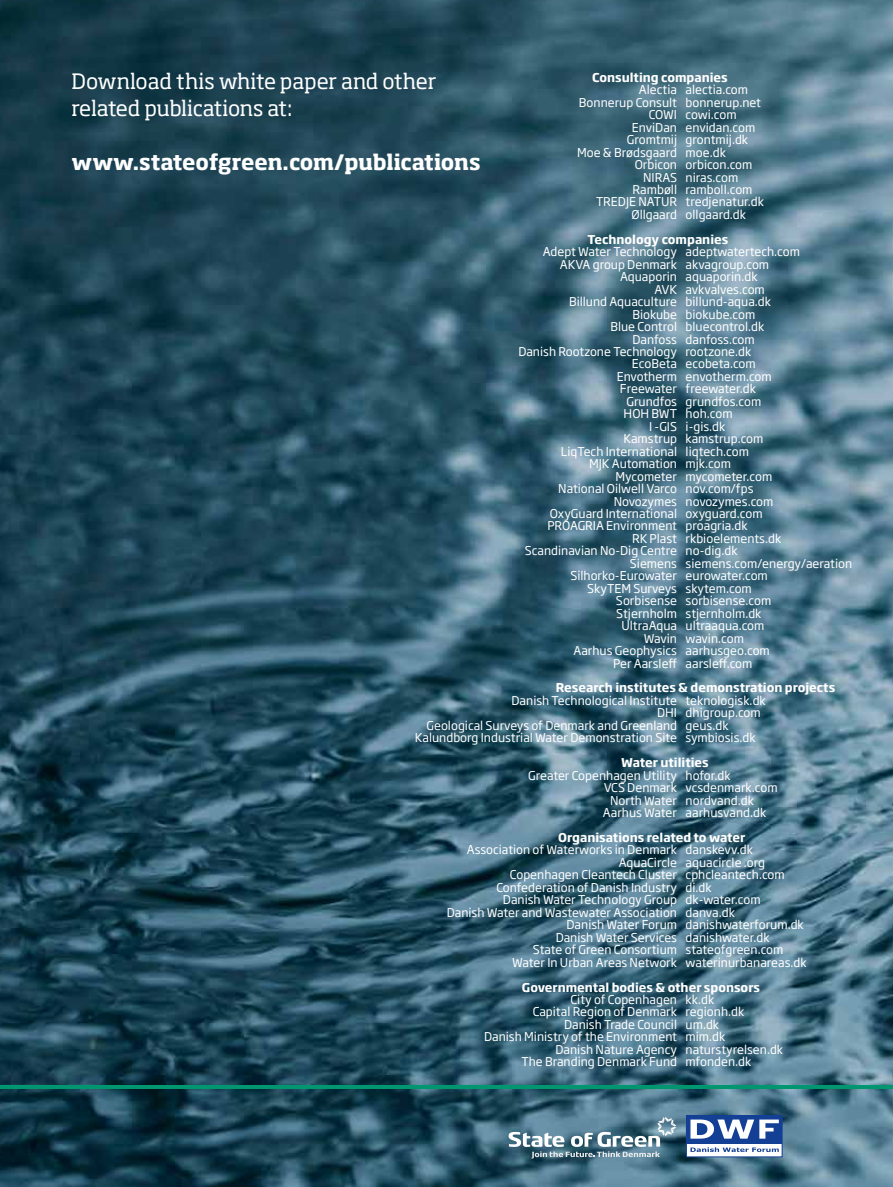
<style>
.page{position:relative;width:893px;height:1187px;background:#fff}
.page>*{position:absolute;margin:0;border:0;box-sizing:border-box;transform-origin:0 0}
.t1{font:21px/27px "Soho Pro";letter-spacing:-.015em;color:#fff}
.t2{font:700 21px "Soho Pro";letter-spacing:-.015em;color:#fff}
.t3{font:12px "Soho Gothic Std";color:#fff}
.t4{font:700 12px "Soho Gothic Std";color:#fff}
</style>
<div class="page">
<img style="left:0;top:0;width:893px;height:1186px">
<svg style="left:508px;top:1116px;width:168px;height:42px;background:#6b8d9d"></svg>
<svg style="left:0;top:1084px;width:893px;height:4px;background:#0b866d"></svg>
<svg style="left:688px;top:1143px;width:92px;height:11px"></svg>
<div style="left:686px;top:1115px;width:96px;height:28px;background:#134094"></div>
<svg style="left:690px;top:1119px;width:89px;height:19px"></svg>
<svg style="left:690px;top:1147px;width:89px;height:4px"></svg>
<h1 class="t1" style="left:71px;top:66px;width:366px">Download this white paper and other related publications at:</h1>
<h1 class="t2" style="left:71px;top:147px;width:411px">www.stateofgreen.com/publications</h1>
<p class="t4" style="left:592px;top:69px;width:137px">Consulting companies</p>
<p class="t3" style="left:639px;top:82px;width:111px">Alectia alectia.com</p>
<p class="t3" style="left:579px;top:95px;width:184px">Bonnerup Consult bonnerup.net</p>
<p class="t3" style="left:649px;top:107px;width:89px">COWI cowi.com</p>
<p class="t3" style="left:632px;top:120px;width:125px">EnviDan envidan.com</p>
<p class="t3" style="left:627px;top:132px;width:123px">Gromtmij grontmij.dk</p>
<p class="t3" style="left:577px;top:145px;width:150px">Moe &amp; Brødsgaard moe.dk</p>
<p class="t3" style="left:635px;top:157px;width:119px">Orbicon orbicon.com</p>
<p class="t3" style="left:643px;top:169px;width:97px">NIRAS niras.com</p>
<p class="t3" style="left:633px;top:182px;width:121px">Rambøll ramboll.com</p>
<p class="t3" style="left:596px;top:194px;width:170px">TREDJE NATUR tredjenatur.dk</p>
<p class="t3" style="left:631px;top:207px;width:116px">Øllgaard ollgaard.dk</p>
<p class="t4" style="left:587px;top:231px;width:142px">Technology companies</p>
<p class="t3" style="left:543px;top:244px;width:259px">Adept Water Technology adeptwatertech.com</p>
<p class="t3" style="left:560px;top:257px;width:211px">AKVA group Denmark akvagroup.com</p>
<p class="t3" style="left:620px;top:269px;width:139px">Aquaporin aquaporin.dk</p>
<p class="t3" style="left:655px;top:282px;width:112px">AVK avkvalves.com</p>
<p class="t3" style="left:569px;top:294px;width:204px">Billund Aquaculture billund-aqua.dk</p>
<p class="t3" style="left:632px;top:306px;width:125px">Biokube biokube.com</p>
<p class="t3" style="left:610px;top:319px;width:156px">Blue Control bluecontrol.dk</p>
<p class="t3" style="left:632px;top:331px;width:124px">Danfoss danfoss.com</p>
<p class="t3" style="left:518px;top:344px;width:234px">Danish Rootzone Technology rootzone.dk</p>
<p class="t3" style="left:632px;top:356px;width:125px">EcoBeta ecobeta.com</p>
<p class="t3" style="left:617px;top:369px;width:157px">Envotherm envotherm.com</p>
<p class="t3" style="left:620px;top:381px;width:138px">Freewater freewater.dk</p>
<p class="t3" style="left:626px;top:394px;width:136px">Grundfos grundfos.com</p>
<p class="t3" style="left:624px;top:406px;width:111px">HOH BWT hoh.com</p>
<p class="t3" style="left:649px;top:419px;width:78px">I -GIS i-gis.dk</p>
<p class="t3" style="left:623px;top:431px;width:142px">Kamstrup kamstrup.com</p>
<p class="t3" style="left:561px;top:443px;width:190px">LiqTech International liqtech.com</p>
<p class="t3" style="left:589px;top:456px;width:143px">MJK Automation mjk.com</p>
<p class="t3" style="left:615px;top:468px;width:158px">Mycometer mycometer.com</p>
<p class="t3" style="left:558px;top:481px;width:197px">National Oilwell Varco nov.com/fps</p>
<p class="t3" style="left:614px;top:493px;width:161px">Novozymes novozymes.com</p>
<p class="t3" style="left:550px;top:506px;width:214px">OxyGuard International oxyguard.com</p>
<p class="t3" style="left:547px;top:518px;width:202px">PROAGRIA Environment proagria.dk</p>
<p class="t3" style="left:632px;top:531px;width:151px">RK Plast rkbioelements.dk</p>
<p class="t3" style="left:525px;top:543px;width:214px">Scandinavian No-Dig Centre no-dig.dk</p>
<p class="t3" style="left:630px;top:556px;width:224px">Siemens siemens.com/energy/aeration</p>
<p class="t3" style="left:570px;top:568px;width:199px">Silhorko-Eurowater eurowater.com</p>
<p class="t3" style="left:587px;top:580px;width:166px">SkyTEM Surveys skytem.com</p>
<p class="t3" style="left:616px;top:593px;width:157px">Sorbisense sorbisense.com</p>
<p class="t3" style="left:616px;top:605px;width:147px">Stjernholm stjernholm.dk</p>
<p class="t3" style="left:621px;top:618px;width:144px">UltraAqua ultraaqua.com</p>
<p class="t3" style="left:644px;top:630px;width:102px">Wavin wavin.com</p>
<p class="t3" style="left:573px;top:643px;width:198px">Aarhus Geophysics aarhusgeo.com</p>
<p class="t3" style="left:613px;top:655px;width:141px">Per Aarsleff aarsleff.com</p>
<p class="t4" style="left:556px;top:680px;width:281px">Research institutes &amp; demonstration projects</p>
<p class="t3" style="left:512px;top:693px;width:256px">Danish Technological Institute teknologisk.dk</p>
<p class="t3" style="left:657px;top:705px;width:105px">DHI dhigroup.com</p>
<p class="t3" style="left:426px;top:717px;width:304px">Geological Surveys of Denmark and Greenland geus.dk</p>
<p class="t3" style="left:415px;top:730px;width:342px">Kalundborg Industrial Water Demonstration Site symbiosis.dk</p>
<p class="t4" style="left:621px;top:755px;width:89px">Water utilities</p>
<p class="t3" style="left:528px;top:767px;width:204px">Greater Copenhagen Utility hofor.dk</p>
<p class="t3" style="left:604px;top:780px;width:175px">VCS Denmark vcsdenmark.com</p>
<p class="t3" style="left:610px;top:792px;width:145px">North Water nordvand.dk</p>
<p class="t3" style="left:603px;top:805px;width:165px">Aarhus Water aarhusvand.dk</p>
<p class="t4" style="left:558px;top:829px;width:188px">Organisations related to water</p>
<p class="t3" style="left:467px;top:842px;width:288px">Association of Waterworks in Denmark danskevv.dk</p>
<p class="t3" style="left:619px;top:854px;width:148px">AquaCircle aquacircle .org</p>
<p class="t3" style="left:510px;top:867px;width:276px">Copenhagen Cleantech Cluster cphcleantech.com</p>
<p class="t3" style="left:496px;top:879px;width:217px">Confederation of Danish Industry di.dk</p>
<p class="t3" style="left:503px;top:892px;width:259px">Danish Water Technology Group dk-water.com</p>
<p class="t3" style="left:447px;top:904px;width:290px">Danish Water and Wastewater Association danva.dk</p>
<p class="t3" style="left:567px;top:917px;width:239px">Danish Water Forum danishwaterforum.dk</p>
<p class="t3" style="left:556px;top:929px;width:215px">Danish Water Services danishwater.dk</p>
<p class="t3" style="left:533px;top:942px;width:252px">State of Green Consortium stateofgreen.com</p>
<p class="t3" style="left:512px;top:954px;width:296px">Water In Urban Areas Network waterinurbanareas.dk</p>
<p class="t4" style="left:522px;top:979px;width:240px">Governmental bodies &amp; other sponsors</p>
<p class="t3" style="left:571px;top:991px;width:145px">City of Copenhagen kk.dk</p>
<p class="t3" style="left:533px;top:1004px;width:213px">Capital Region of Denmark regionh.dk</p>
<p class="t3" style="left:564px;top:1016px;width:157px">Danish Trade Council um.dk</p>
<p class="t3" style="left:484px;top:1029px;width:243px">Danish Ministry of the Environment mim.dk</p>
<p class="t3" style="left:555px;top:1041px;width:229px">Danish Nature Agency naturstyrelsen.dk</p>
<p class="t3" style="left:521px;top:1054px;width:232px">The Branding Denmark Fund mfonden.dk</p>
</div>
